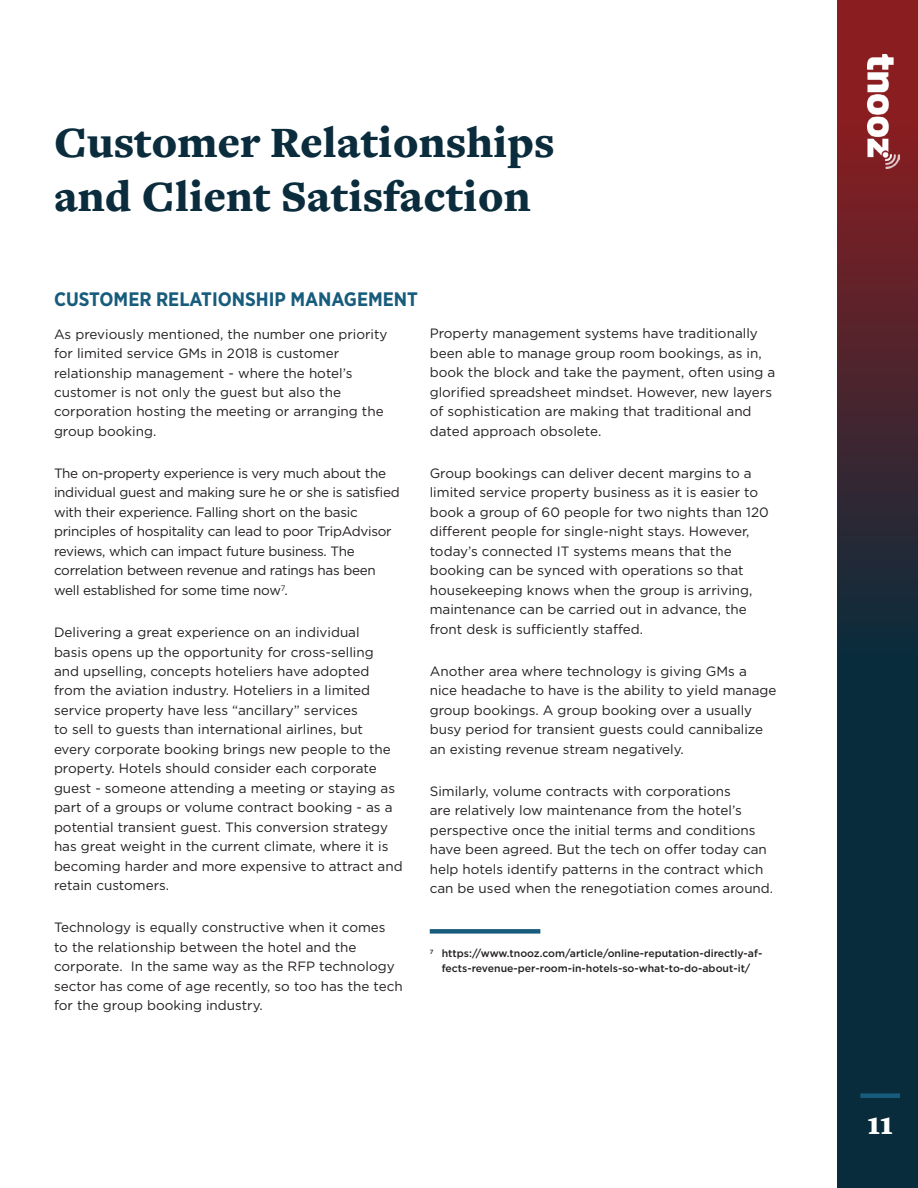
<style>
.page{position:relative;width:918px;height:1188px;background:#fff}
.page>*{position:absolute;margin:0;border:0;box-sizing:border-box;transform-origin:0 0}
.t1{font:900 45px/54px "Freight Text Pro";color:#0a2c3c}
.t2{font:900 33px "Freight Text Pro";color:#fff}
.t3{font:700 19.5px "Gotham Narrow";color:#185c7d}
.t4{font:13.5px/19.5px "Gotham";color:#231f20}
.t5{font:13.5px/19.5px "Gotham";letter-spacing:-.02em;color:#231f20}
.t6{font:500 10.5px/15px "Gotham";color:#231f20;text-align:center}
</style>
<div class="page">
<svg style="left:838px;top:0;width:80px;height:1188px;background:#2f2733"></svg>
<img style="left:867px;top:54px;width:32px;height:115px">
<div style="left:860px;top:1093px;width:40px;height:5px;background:#185c7d"></div>
<div style="left:430px;top:929px;width:110px;height:5px;background:#185c7d"></div>
<h1 class="t1" style="left:54px;top:115px;width:502px">Customer Relationships and Client Satisfaction</h1>
<h3 class="t3" style="left:54px;top:286px;width:366px">CUSTOMER RELATIONSHIP MANAGEMENT</h3>
<p class="t4" style="left:54px;top:324px;width:335px">As previously mentioned, the number one priority for limited service GMs in 2018 is customer relationship management - where the hotel’s customer is not only the guest but also the corporation hosting the meeting or arranging the group booking.</p>
<p class="t5" style="left:54px;top:463px;width:347px">The on-property experience is very much about the individual guest and making sure he or she is satisfied with their experience. Falling short on the basic principles of hospitality can lead to poor TripAdvisor reviews, which can impact future business. The correlation between revenue and ratings has been well established for some time now<sup>7</sup>.</p>
<p class="t4" style="left:54px;top:622px;width:350px">Delivering a great experience on an individual<br>basis opens up the opportunity for cross-selling<br>and upselling, concepts hoteliers have adopted from the aviation industry. Hoteliers in a limited service property have less “ancillary” services<br>to sell to guests than international airlines, but every corporate booking brings new people to the property. Hotels should consider each corporate guest - someone attending a meeting or staying as part of a groups or volume contract booking - as a potential transient guest. This conversion strategy has great weight in the current climate, where it is becoming harder and more expensive to attract and retain customers.</p>
<p class="t4" style="left:54px;top:918px;width:350px">Technology is equally constructive when it comes to the relationship between the hotel and the corporate. In the same way as the RFP technology sector has come of age recently, so too has the tech for the group booking industry.</p>
<p class="t4" style="left:430px;top:324px;width:347px">Property management systems have traditionally been able to manage group room bookings, as in, book the block and take the payment, often using a glorified spreadsheet mindset. However, new layers of sophistication are making that traditional and dated approach obsolete.</p>
<p class="t4" style="left:430px;top:463px;width:341px">Group bookings can deliver decent margins to a limited service property business as it is easier to book a group of 60 people for two nights than 120 different people for single-night stays. However, today’s connected IT systems means that the booking can be synced with operations so that housekeeping knows when the group is arriving, maintenance can be carried out in advance, the front desk is sufficiently staffed.</p>
<p class="t4" style="left:430px;top:661px;width:348px">Another area where technology is giving GMs a nice headache to have is the ability to yield manage group bookings. A group booking over a usually busy period for transient guests could cannibalize an existing revenue stream negatively.</p>
<p class="t4" style="left:430px;top:781px;width:345px">Similarly, volume contracts with corporations<br>are relatively low maintenance from the hotel’s perspective once the initial terms and conditions have been agreed. But the tech on offer today can help hotels identify patterns in the contract which can be used when the renegotiation comes around.</p>
<p class="t6" style="left:430px;top:946px;width:334px"><sup>7</sup> https://www.tnooz.com/article/online-reputation-directly-af&shy;fects-revenue-per-room-in-hotels-so-what-to-do-about-it/</p>
<h2 class="t2" style="left:868px;top:1101px;width:27px">11</h2>
</div>
